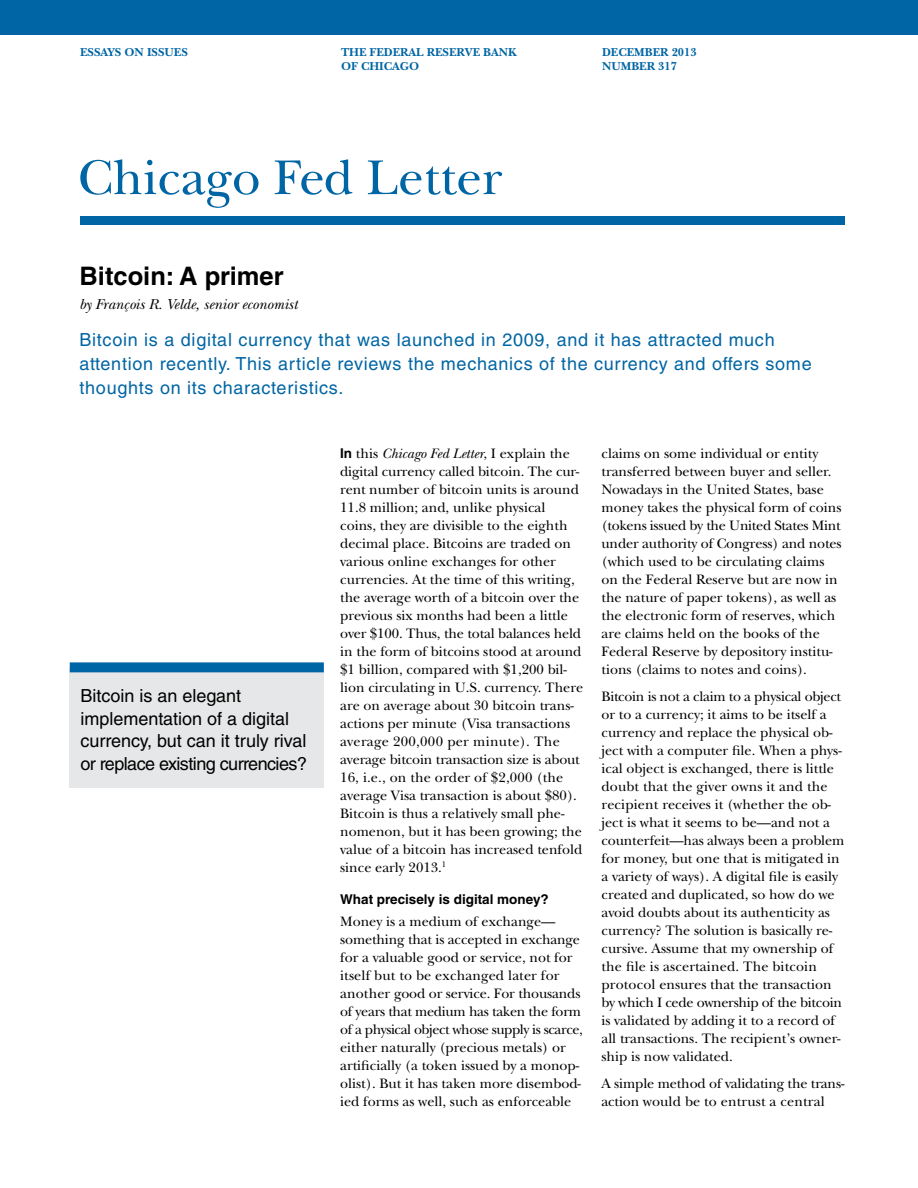
<style>
.page{position:relative;width:918px;height:1188px;background:#fff}
.page>*{position:absolute;margin:0;border:0;box-sizing:border-box;transform-origin:0 0}
.t1{font:51px "New Baskerville Std";color:#0065a4}
.t2{font:700 25.5px "Helvetica LT Std";color:#000}
.t3{font:18px/24px "Helvetica LT Std";letter-spacing:.04em;color:#0065a4}
.t4{font:18px/22.5px "Helvetica LT Std";color:#000}
.t5{font:italic 15px "New Baskerville Std";color:#000}
.t6{font:14.25px/18px "New Baskerville Std";color:#000}
.t7{font:700 13.5px "Helvetica LT Std";color:#000}
.t8{font:700 12px "New Baskerville Std";color:#0065a4}
.s1{font-family:"Helvetica LT Std";font-weight:700;font-size:13.5px}
.s2{font-style:italic}
</style>
<div class="page">
<div style="left:0;top:0;width:918px;height:35px;background:#0065a4"></div>
<div style="left:80px;top:216px;width:764px;height:9px;background:#0065a4"></div>
<div style="left:70px;top:669px;width:254px;height:119px;background:#e6e7e8"></div>
<div style="left:70px;top:662px;width:254px;height:10px;background:#0065a4;border:2px solid #0065a4"></div>
<p class="t8" style="left:80px;top:45px;width:109px">ESSAYS ON ISSUES</p>
<p class="t8" style="left:341px;top:45px;width:177px">THE FEDERAL RESERVE BANK</p>
<p class="t8" style="left:602px;top:45px;width:96px">DECEMBER 2013</p>
<p class="t8" style="left:341px;top:59px;width:80px">OF CHICAGO</p>
<p class="t8" style="left:602px;top:59px;width:76px">NUMBER 317</p>
<h1 class="t1" style="left:78px;top:148px;width:426px">Chicago Fed Letter</h1>
<h2 class="t2" style="left:80px;top:260px;width:206px">Bitcoin: A primer</h2>
<p class="t5" style="left:80px;top:296px;width:220px">by François R. Velde, senior economist</p>
<p class="t3" style="left:80px;top:328px;width:734px">Bitcoin is a digital currency that was launched in 2009, and it has attracted much attention recently. This article reviews the mechanics of the currency and offers some thoughts on its characteristics.</p>
<p class="t4" style="left:80px;top:685px;width:228px">Bitcoin is an elegant implementation of a digital currency, but can it truly rival or replace existing currencies?</p>
<p class="t6" style="left:340px;top:444px;width:244px"><span class="s1">In</span> this <span class="s2">Chicago Fed Letter</span>, I explain the digital currency called bitcoin. The cur&shy;rent number of bitcoin units is around 11.8 million; and, unlike physical coins, they are divisible to the eighth decimal place. Bitcoins are traded on various online exchanges for other currencies. At the time of this writing, the average worth of a bitcoin over the previous six months had been a little over $100. Thus, the total balances held in the form of bitcoins stood at around $1 billion, compared with $1,200 bil&shy;lion circulating in U.S. currency. There are on average about 30 bitcoin trans&shy;actions per minute (Visa transactions average 200,000 per minute). The average bitcoin transaction size is about 16, i.e., on the order of $2,000 (the average Visa transaction is about $80).<br>Bitcoin is thus a relatively small phe&shy;nomenon, but it has been growing; the value of a bitcoin has increased tenfold since early 2013.<sup>1</sup></p>
<p class="t7" style="left:340px;top:891px;width:210px">What precisely is digital money?</p>
<p class="t6" style="left:340px;top:913px;width:244px">Money is a medium of exchange— something that is accepted in exchange for a valuable good or service, not for itself but to be exchanged later for another good or service. For thousands of years that medium has taken the form of a physical object whose supply is scarce, either naturally (precious metals) or artificially (a token issued by a monop&shy;olist). But it has taken more disembod&shy;ied forms as well, such as enforceable</p>
<p class="t6" style="left:602px;top:444px;width:242px">claims on some individual or entity transferred between buyer and seller.<br>Nowadays in the United States, base money takes the physical form of coins (tokens issued by the United States Mint under authority of Congress) and notes (which used to be circulating claims on the Federal Reserve but are now in the nature of paper tokens), as well as the electronic form of reserves, which are claims held on the books of the Federal Reserve by depository institu&shy;tions (claims to notes and coins).</p>
<p class="t6" style="left:602px;top:687px;width:244px">Bitcoin is not a claim to a physical object or to a currency; it aims to be itself a currency and replace the physical ob&shy;ject with a computer file. When a phys&shy;ical object is exchanged, there is little doubt that the giver owns it and the recipient receives it (whether the ob&shy;ject is what it seems to be—and not a counterfeit—has always been a problem for money, but one that is mitigated in a variety of ways). A digital file is easily created and duplicated, so how do we avoid doubts about its authenticity as currency? The solution is basically re&shy;cursive. Assume that my ownership of the file is ascertained. The bitcoin protocol ensures that the transaction by which I cede ownership of the bitcoin is validated by adding it to a record of all transactions. The recipient’s owner&shy;ship is now validated.</p>
<p class="t6" style="left:602px;top:1074px;width:244px">A simple method of validating the trans&shy;action would be to entrust a central</p>
</div>
